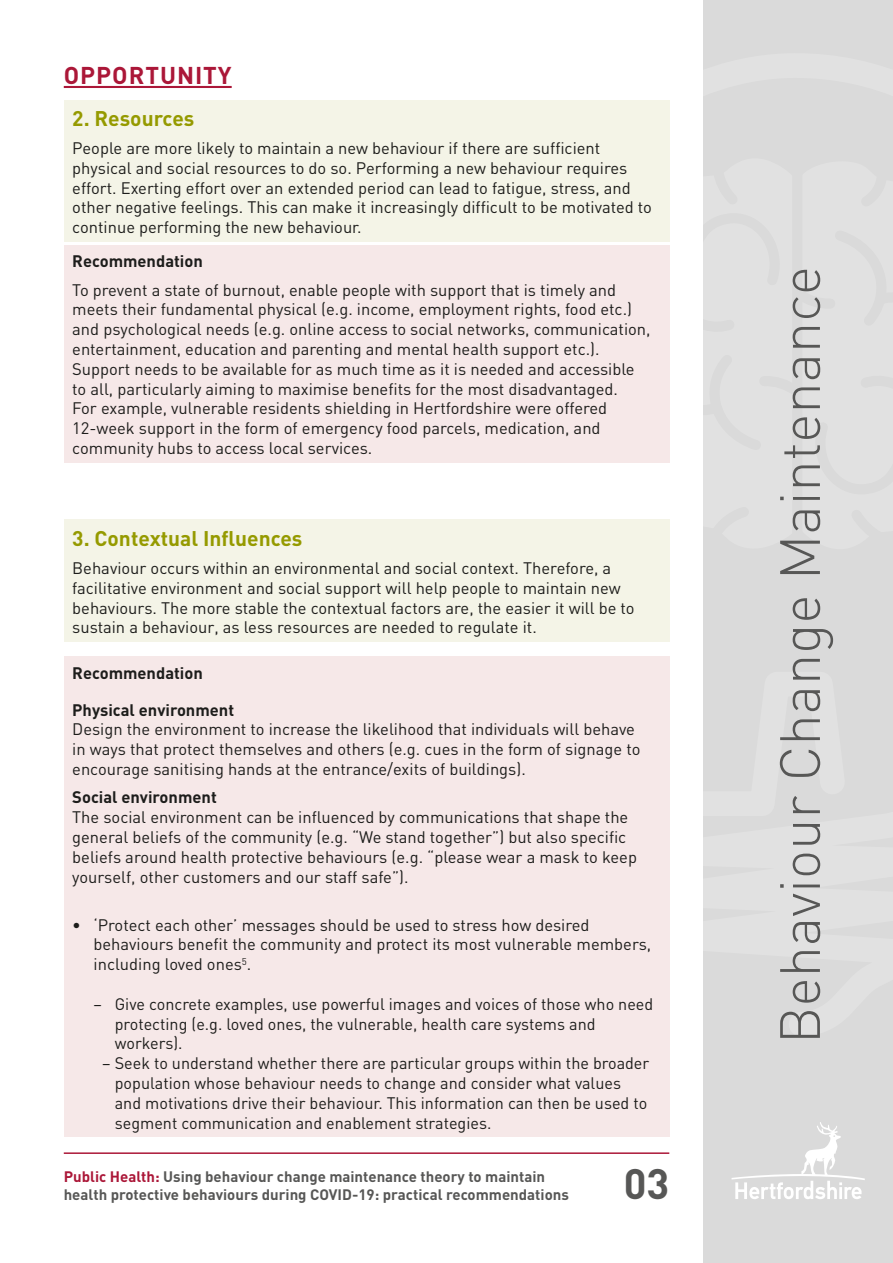
<style>
.page{position:relative;width:893px;height:1263px;background:#fff}
.page>*{position:absolute;margin:0;border:0;box-sizing:border-box;transform-origin:0 0}
.t1{font:300 55.8px "DIN";color:#575756}
.t2{font:700 42px "DIN";color:#575756}
.Section_header{font:700 24px "DIN";letter-spacing:.04em;color:#ab1738}
.body{font:700 21px "DIN";color:#959a00}
.body-2{font:16.5px/19.8px "DIN";color:#1d1d1b}
.body-3{font:700 16.5px "DIN";color:#1d1d1b}
.t3{font:700 15px/18px "DIN";color:#575756}
.s1{font-weight:700}
.s2{color:#ab1738}
</style>
<div class="page">
<div style="left:703px;top:0;width:190px;height:1263px;background:#dadada"></div>
<svg style="left:731px;top:1122px;width:134px;height:77px"></svg>
<hr style="left:64px;top:1152px;width:605px;height:2px;background:#ab1738">
<hr style="left:64px;top:86px;width:168px;height:2px;background:#ab1738">
<div style="left:64px;top:100px;width:605px;height:142px;background:#f4f4e7"></div>
<div style="left:64px;top:245px;width:605px;height:217px;background:#f6e8e8"></div>
<div style="left:64px;top:520px;width:605px;height:122px;background:#f4f4e7"></div>
<div style="left:64px;top:656px;width:605px;height:481px;background:#f6e8e8"></div>
<p class="Section_header" style="left:64px;top:59px;width:169px">OPPORTUNITY</p>
<p class="body" style="left:72px;top:104px;width:124px">2. Resources</p>
<p class="body-2" style="left:72px;top:138px;width:581px">People are more likely to maintain a new behaviour if there are sufficient physical and social resources to do so. Performing a new behaviour requires effort. Exerting effort over an extended period can lead to fatigue, stress, and other negative feelings. This can make it increasingly difficult to be motivated to continue performing the new behaviour.</p>
<p class="body-3" style="left:72px;top:251px;width:132px">Recommendation</p>
<p class="body-2" style="left:72px;top:279px;width:580px">To prevent a state of burnout, enable people with support that is timely and meets their fundamental physical (e.g. income, employment rights, food etc.) and psychological needs (e.g. online access to social networks, communication, entertainment, education and parenting and mental health support etc.).<br>Support needs to be available for as much time as it is needed and accessible to all, particularly aiming to maximise benefits for the most disadvantaged.<br>For example, vulnerable residents shielding in Hertfordshire were offered 12-week support in the form of emergency food parcels, medication, and community hubs to access local services.</p>
<p class="body" style="left:72px;top:524px;width:232px">3. Contextual Influences</p>
<p class="body-2" style="left:72px;top:558px;width:564px">Behaviour occurs within an environmental and social context. Therefore, a facilitative environment and social support will help people to maintain new behaviours. The more stable the contextual factors are, the easier it will be to sustain a behaviour, as less resources are needed to regulate it.</p>
<p class="body-3" style="left:72px;top:662px;width:132px">Recommendation</p>
<p class="body-2" style="left:72px;top:699px;width:570px"><span class="s1">Physical environment<br></span>Design the environment to increase the likelihood that individuals will behave in ways that protect themselves and others (e.g. cues in the form of signage to encourage sanitising hands at the entrance/exits of buildings).</p>
<p class="body-2" style="left:72px;top:787px;width:566px"><span class="s1">Social environment<br></span>The social environment can be influenced by communications that shape the general beliefs of the community (e.g. “We stand together”) but also specific beliefs around health protective behaviours (e.g. “please wear a mask to keep yourself, other customers and our staff safe”).</p>
<p class="body-2" style="left:94px;top:914px;width:559px;text-indent:-21px">• ‘Protect each other’ messages should be used to stress how desired behaviours benefit the community and protect its most vulnerable members, including loved ones<sup>5</sup>.</p>
<p class="body-2" style="left:115px;top:994px;width:540px;text-indent:-21px">− Give concrete examples, use powerful images and voices of those who need protecting (e.g. loved ones, the vulnerable, health care systems and workers).</p>
<p class="body-2" style="left:115px;top:1053px;width:536px;text-indent:-13px">− Seek to understand whether there are particular groups within the broader population whose behaviour needs to change and consider what values and motivations drive their behaviour. This information can then be used to segment communication and enablement strategies.</p>
<p class="t3" style="left:64px;top:1167px;width:507px"><span class="s2">Public Health:</span> Using behaviour change maintenance theory to maintain health protective behaviours during COVID-19: practical recommendations</p>
<h2 class="t2" style="left:624px;top:1156px;width:47px">03</h2>
<h1 class="t1" style="left:765px;top:1044px;width:779px;rotate:-90deg">Behaviour Change Maintenance</h1>
</div>
